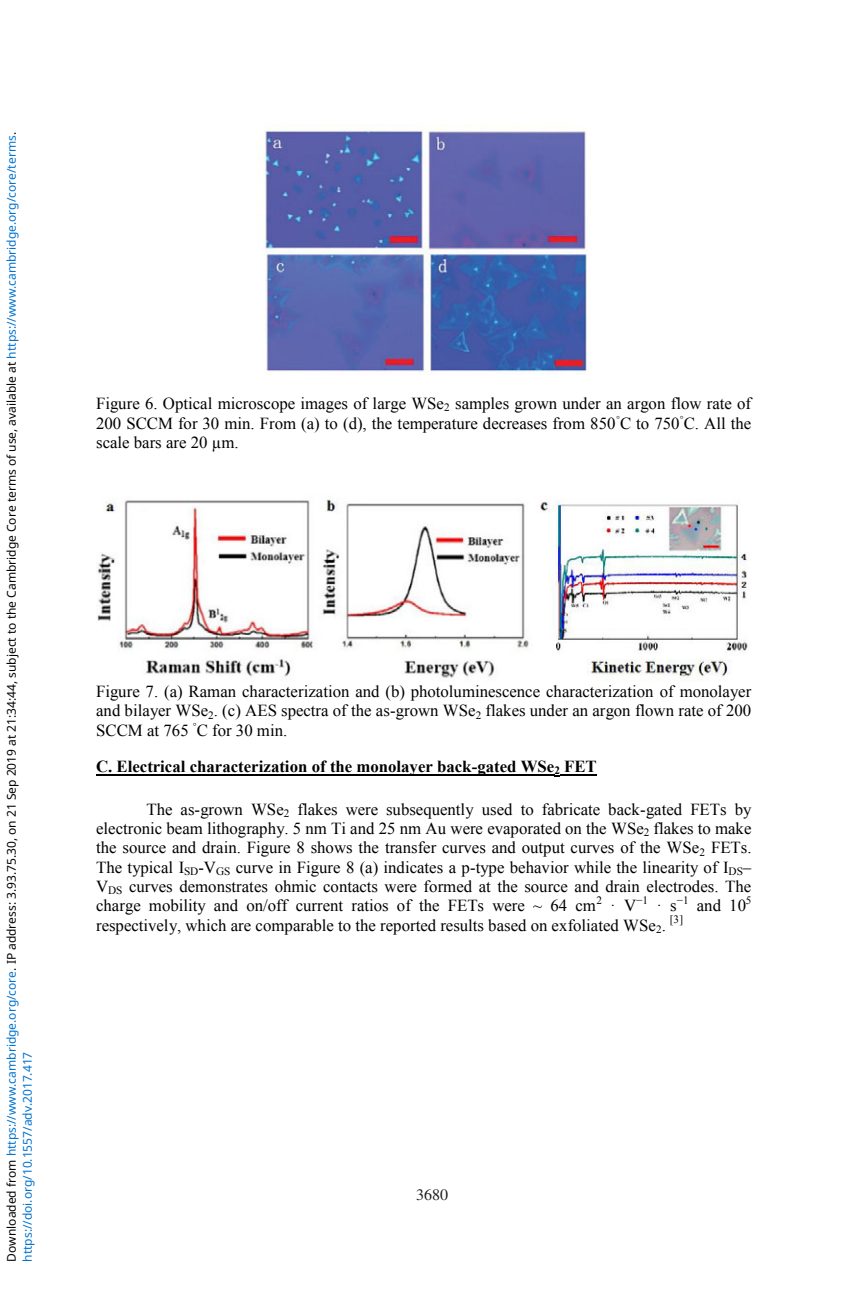
<style>
.page{position:relative;width:864px;height:1296px;background:#fff}
.page>*{position:absolute;margin:0;border:0;box-sizing:border-box;transform-origin:0 0}
.t1{font:16.8px/19.4px "Times New Roman";color:#000;text-align:justify}
.t2{font:700 16.8px/36.4px "Times New Roman";color:#000}
.t3{font:16px "Times";color:#231f20}
.t4{font:12px/15.8px "Noto Sans";color:#000}
.t5{font:11.2px "Times New Roman";color:#000}
.t6{font:11.2px "Times New Roman";color:#000}
.s1{color:#0172cf}
.s2{font-weight:400}
.s3{font-style:inherit}
</style>
<div class="page">
<img style="left:265px;top:128px;width:323px;height:247px">
<img style="left:97px;top:499px;width:651px;height:183px">
<hr style="left:96px;top:774px;width:458px;height:2px;background:#000">
<hr style="left:560px;top:774px;width:37px;height:2px;background:#000">
<p class="t4" style="left:3px;top:1262px;width:1131px;rotate:-90deg">Downloaded from <span class="s1">https://www.cambridge.org/core</span>. IP address: 3.93.75.30, on 21 Sep 2019 at 21:34:44, subject to the Cambridge Core terms of use, available at <span class="s1">https://www.cambridge.org/core/terms</span>. <span class="s1">https://doi.org/10.1557/adv.2017.417</span></p>
<p class="t1" style="left:96px;top:394px;width:657px">Figure 6. Optical microscope images of large WSe<sub>2</sub> samples grown under an argon flow rate of<br>200 SCCM for 30 min. From (a) to (d), the temperature decreases from 850 C to 750 C. All the</p>
<p class="t5" style="left:616px;top:411px;width:5px">◦</p>
<p class="t5" style="left:680px;top:411px;width:5px">◦</p>
<p class="t1" style="left:96px;top:433px;width:144px">scale bars are 20 μm.</p>
<p class="t1" style="left:96px;top:682px;width:657px">Figure 7. (a) Raman characterization and (b) photoluminescence characterization of monolayer and bilayer WSe<sub>2</sub>. (c) AES spectra of the as-grown WSe<sub>2</sub> flakes under an argon flown rate of 200<br>SCCM at 765</p>
<p class="t5" style="left:193px;top:718px;width:5px">◦</p>
<p class="t2" style="left:96px;top:712px;width:502px;text-indent:101px"><span class="s2">C for 30 min.<br></span>C. Electrical characterization of the monolayer back-gated WSe<sub>2</sub> FET</p>
<p class="t1" style="left:96px;top:799px;width:657px;text-indent:50px">The as-grown WSe<sub>2</sub> flakes were subsequently used to fabricate back-gated FETs by electronic beam lithography. 5 nm Ti and 25 nm Au were evaporated on the WSe<sub>2</sub> flakes to make the source and drain. Figure 8 shows the transfer curves and output curves of the WSe<sub>2</sub> FETs.<br>The typical I<sub>SD</sub>-V<sub>GS</sub> curve in Figure 8 (a) indicates a p-type behavior while the linearity of I<sub>DS</sub><span class="s3">– </span>V<sub>DS</sub> curves demonstrates ohmic contacts were formed at the source and drain electrodes. The charge mobility and on/off current ratios of the FETs were ~ 64 cm</p>
<p class="t6" style="left:596px;top:894px;width:7px">2</p>
<p class="t5" style="left:636px;top:894px;width:14px">−<span class="s3">1</span></p>
<p class="t5" style="left:677px;top:894px;width:14px">−<span class="s3">1</span></p>
<p class="t1" style="left:697px;top:896px;width:51px">and 10</p>
<p class="t6" style="left:746px;top:894px;width:7px">5</p>
<p class="t1" style="left:610px;top:896px;width:27px">· V</p>
<p class="t1" style="left:657px;top:896px;width:22px">· s</p>
<p class="t1" style="left:96px;top:915px;width:571px">respectively, which are comparable to the reported results based on exfoliated WSe<sub>2</sub>.</p>
<p class="t6" style="left:670px;top:913px;width:15px">[3]</p>
<p class="t3" style="left:416px;top:1189px;width:33px">3680</p>
</div>
